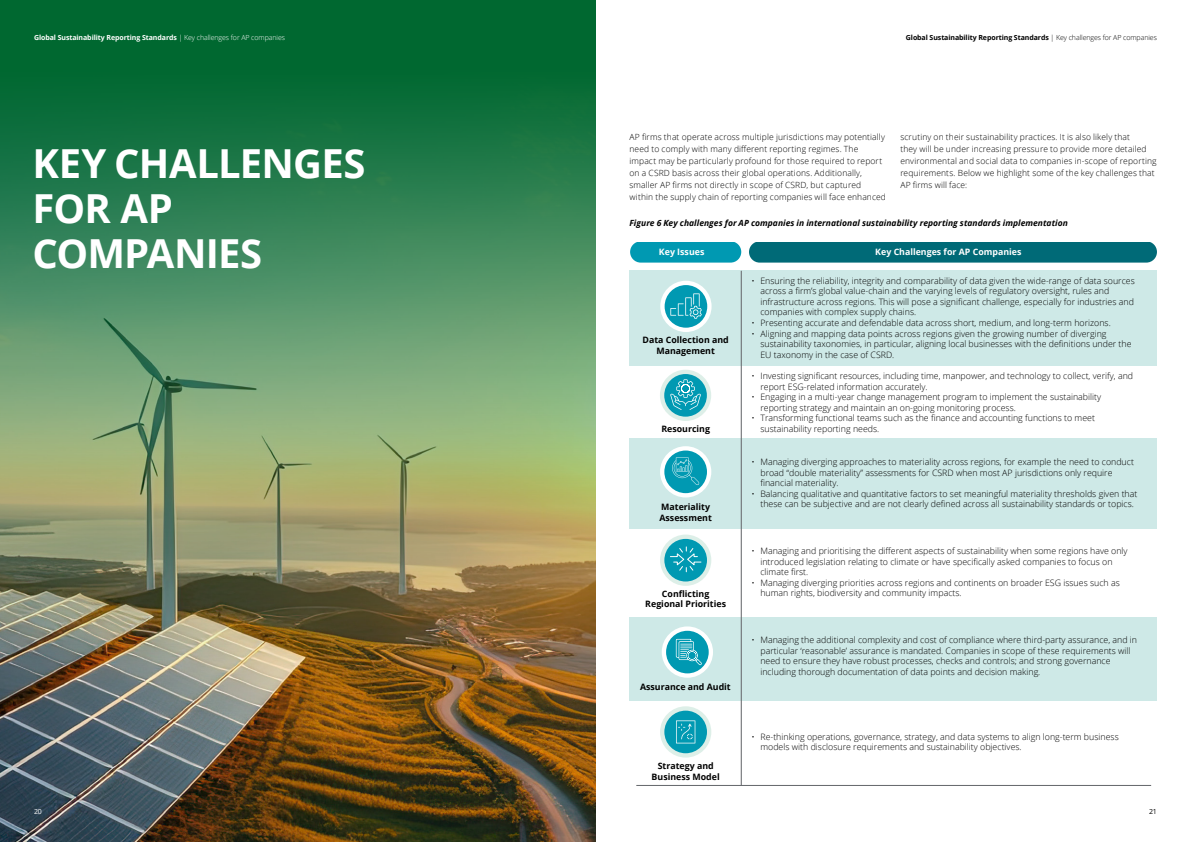
<style>
.page{position:relative;width:1191px;height:842px;background:#fff}
.page>*{position:absolute;margin:0;border:0;box-sizing:border-box;transform-origin:0 0}
.t1{font:700 40px/45px "Open Sans";letter-spacing:-.02em;color:#fff}
.t2{font:300 8.8px/10.6px "Open Sans";color:#000}
.t3{font:700 8.8px/10.6px "Open Sans";color:#000;text-align:center}
.t4{font:700 8.8px "Open Sans";color:#fff}
.t5{font:300 8.5px/12px "Open Sans";letter-spacing:.015em;color:#000}
.t6{font:italic 700 8.5px "Open Sans";letter-spacing:.005em;color:#000}
.t7{font:700 7px "Open Sans";letter-spacing:-.01em;color:#fff}
.t8{font:700 7px "Open Sans";letter-spacing:-.01em;color:#000}
.t9{font:7px "Open Sans";color:#fff}
.t10{font:7px "Open Sans";color:#000}
.s1{font-weight:300}
</style>
<div class="page">
<img style="left:0;top:712px;width:595px;height:130px">
<img style="left:0;top:0;width:595px;height:712px">
<svg style="left:630px;top:242px;width:111px;height:21px;background:#0e9eb6"></svg>
<div style="left:629px;top:271px;width:528px;height:95px;background:#cee9e7"></div>
<div style="left:629px;top:438px;width:528px;height:91px;background:#cee9e7"></div>
<div style="left:629px;top:617px;width:528px;height:83px;background:#cee9e7"></div>
<div style="left:660px;top:370px;width:51px;height:51px;background:#ddefe8;border-radius:50%"></div>
<div style="left:664px;top:374px;width:43px;height:43px;background:#0099b2;border-radius:50%"></div>
<div style="left:660px;top:706px;width:51px;height:51px;background:#ddefe8;border-radius:50%"></div>
<div style="left:664px;top:711px;width:43px;height:42px;background:#0099b2;border-radius:50%"></div>
<div style="left:749px;top:242px;width:408px;height:21px;background:#006a77"></div>
<hr style="left:741px;top:271px;width:1px;height:514px;background:#63666a">
<hr style="left:636px;top:785px;width:515px;height:1px;background:#63666a">
<div style="left:660px;top:535px;width:51px;height:51px;background:#ddefe8;border-radius:50%"></div>
<div style="left:664px;top:539px;width:43px;height:42px;background:#0099b2;border-radius:50%"></div>
<svg style="left:670px;top:547px;width:31px;height:25px"></svg>
<div style="left:660px;top:446px;width:51px;height:51px;background:#fff;border-radius:50%"></div>
<div style="left:664px;top:450px;width:43px;height:43px;background:#0099b2;border-radius:50%"></div>
<svg style="left:672px;top:457px;width:27px;height:28px"></svg>
<svg style="left:676px;top:720px;width:19px;height:23px"></svg>
<svg style="left:670px;top:379px;width:31px;height:31px"></svg>
<svg style="left:662px;top:626px;width:51px;height:52px"></svg>
<div style="left:666px;top:631px;width:42px;height:42px;background:#0099b2;border-radius:50%"></div>
<svg style="left:676px;top:639px;width:25px;height:26px"></svg>
<div style="left:660px;top:281px;width:51px;height:51px;background:#fff;border-radius:50%"></div>
<div style="left:664px;top:285px;width:43px;height:43px;background:#0099b2;border-radius:50%"></div>
<svg style="left:670px;top:293px;width:32px;height:26px"></svg>
<p class="t7" style="left:34px;top:32px;width:252px">Global Sustainability Reporting Standards <span class="s1">| Key challenges for AP companies</span></p>
<h1 class="t1" style="left:32px;top:140px;width:334px">KEY CHALLENGES<br>FOR AP<br>COMPANIES</h1>
<p class="t9" style="left:34px;top:807px;width:9px">20</p>
<p class="t8" style="left:906px;top:32px;width:252px">Global Sustainability Reporting Standards <span class="s1">| Key challenges for AP companies</span></p>
<p class="t5" style="left:629px;top:130px;width:258px">AP firms that operate across multiple jurisdictions may potentially need to comply with many different reporting regimes. The impact may be particularly profound for those required to report on a CSRD basis across their global operations. Additionally, smaller AP firms not directly in scope of CSRD, but captured within the supply chain of reporting companies will face enhanced</p>
<p class="t5" style="left:900px;top:130px;width:258px">scrutiny on their sustainability practices. It is also likely that<br>they will be under increasing pressure to provide more detailed environmental and social data to companies in-scope of reporting requirements. Below we highlight some of the key challenges that AP firms will face:</p>
<p class="t6" style="left:629px;top:217px;width:440px">Figure 6 Key challenges for AP companies in international sustainability reporting standards implementation</p>
<p class="t4" style="left:659px;top:245px;width:47px">Key Issues</p>
<p class="t2" style="left:760px;top:275px;width:376px;text-indent:-9px">• Ensuring the reliability, integrity and comparability of data given the wide-range of data sources across a firm’s global value-chain and the varying levels of regulatory oversight, rules and infrastructure across regions. This will pose a significant challenge, especially for industries and companies with complex supply chains.</p>
<p class="t2" style="left:751px;top:317px;width:361px">• Presenting accurate and defendable data across short, medium, and long-term horizons.</p>
<p class="t2" style="left:760px;top:328px;width:373px;text-indent:-9px">• Aligning and mapping data points across regions given the growing number of diverging sustainability taxonomies, in particular, aligning local businesses with the definitions under the<br>EU taxonomy in the case of CSRD.</p>
<p class="t2" style="left:760px;top:370px;width:374px;text-indent:-9px">• Investing significant resources, including time, manpower, and technology to collect, verify, and report ESG-related information accurately.</p>
<p class="t2" style="left:760px;top:392px;width:342px;text-indent:-9px">• Engaging in a multi-year change management program to implement the sustainability reporting strategy and maintain an on-going monitoring process.</p>
<p class="t2" style="left:760px;top:413px;width:336px;text-indent:-9px">• Transforming functional teams such as the finance and accounting functions to meet sustainability reporting needs.</p>
<p class="t2" style="left:760px;top:456px;width:375px;text-indent:-9px">• Managing diverging approaches to materiality across regions, for example the need to conduct broad “double materiality” assessments for CSRD when most AP jurisdictions only require financial materiality.</p>
<p class="t2" style="left:760px;top:488px;width:378px;text-indent:-9px">• Balancing qualitative and quantitative factors to set meaningful materiality thresholds given that these can be subjective and are not clearly defined across all sustainability standards or topics.</p>
<p class="t2" style="left:760px;top:545px;width:369px;text-indent:-9px">• Managing and prioritising the different aspects of sustainability when some regions have only introduced legislation relating to climate or have specifically asked companies to focus on climate first.</p>
<p class="t2" style="left:760px;top:577px;width:361px;text-indent:-9px">• Managing diverging priorities across regions and continents on broader ESG issues such as human rights, biodiversity and community impacts.</p>
<p class="t2" style="left:760px;top:634px;width:378px;text-indent:-9px">• Managing the additional complexity and cost of compliance where third-party assurance, and in particular ‘reasonable’ assurance is mandated. Companies in scope of these requirements will need to ensure they have robust processes, checks and controls; and strong governance including thorough documentation of data points and decision making.</p>
<p class="t4" style="left:875px;top:245px;width:148px">Key Challenges for AP Companies</p>
<p class="t3" style="left:642px;top:335px;width:88px">Data Collection and<br>Management</p>
<p class="t3" style="left:661px;top:423px;width:50px">Resourcing</p>
<p class="t3" style="left:659px;top:501px;width:54px;text-align:left">Materiality<br>Assessment</p>
<p class="t3" style="left:645px;top:588px;width:82px">Conflicting<br>Regional Priorities</p>
<p class="t3" style="left:640px;top:681px;width:92px">Assurance and Audit</p>
<p class="t3" style="left:651px;top:760px;width:70px">Strategy and<br>Business Model</p>
<p class="t2" style="left:760px;top:731px;width:360px;text-indent:-9px">• Re-thinking operations, governance, strategy, and data systems to align long-term business models with disclosure requirements and sustainability objectives.</p>
<p class="t10" style="left:1149px;top:807px;width:9px">21</p>
</div>
